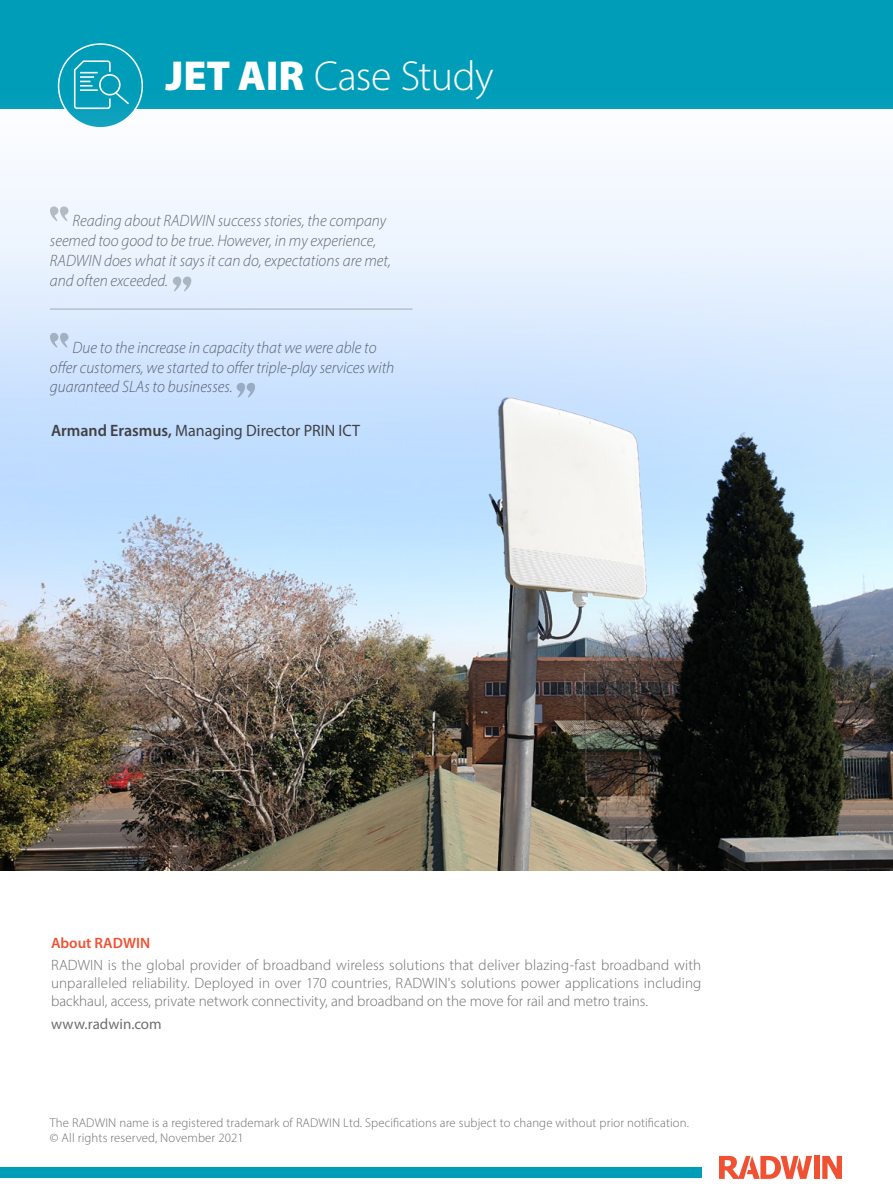
<style>
.page{position:relative;width:893px;height:1191px;background:#fff}
.page>*{position:absolute;margin:0;border:0;box-sizing:border-box;transform-origin:0 0}
.t1{font:300 42px "Myriad Pro";letter-spacing:-.015em;color:#fff}
.t2{font:italic 300 16.5px/19.8px "Myriad Pro";color:#6d6e71;scale:.95 1}
.t3{font:16.5px "Myriad Pro";color:#414042}
.t4{font:300 15px/18px "Myriad Pro";color:#6d6e71;text-align:justify}
.t5{font:15px "Myriad Pro";letter-spacing:.005em;color:#6d6e71}
.t6{font:600 15px "Myriad Pro";color:#f05133}
.t7{font:300 12.75px/15px "Myriad Pro";letter-spacing:.01em;color:#6d6e71}
.s1{font-weight:900}
.s2{font-weight:600}
</style>
<div class="page">
<div style="left:0;top:1167px;width:701px;height:11px;background:#009db9"></div>
<div style="left:0;top:0;width:893px;height:108px;background:#009db9"></div>
<div style="left:814px;top:1155px;width:6px;height:23px;background:#f05133"></div>
<svg style="left:822px;top:1155px;width:20px;height:23px"></svg>
<svg style="left:719px;top:1155px;width:93px;height:23px"></svg>
<svg style="left:74px;top:60px;width:47px;height:27px"></svg>
<svg style="left:0;top:87px;width:893px;height:154px;fill:#f4f8ff"></svg>
<img style="left:0;top:241px;width:893px;height:629px">
<img style="left:72px;top:241px;width:767px;height:628px">
<svg style="left:50px;top:206px;width:19px;height:15px"></svg>
<svg style="left:173px;top:276px;width:19px;height:15px"></svg>
<svg style="left:50px;top:333px;width:19px;height:15px"></svg>
<svg style="left:236px;top:383px;width:19px;height:15px"></svg>
<hr style="left:50px;top:309px;width:362px;height:1px;background:#a7a9ac">
<h1 class="t1" style="left:165px;top:51px;width:330px"><span class="s1">JET AIR</span> Case Study</h1>
<p class="t2" style="left:50px;top:211px;width:360px;text-indent:23px">Reading about RADWIN success stories, the company seemed too good to be true. However in, my experience, RADWIN does what it says it can do, expectations are met, and often exceeded.</p>
<p class="t2" style="left:50px;top:337px;width:364px;text-indent:23px">Due to the increase in capacity that we were able to offer customers, we started to offer triple-play services with guaranteed SLAs to businesses.</p>
<p class="t3" style="left:51px;top:420px;width:311px"><span class="s2">Armand Erasmus,</span> Managing Director PRIN ICT</p>
<p class="t6" style="left:51px;top:933px;width:101px">About RADWIN</p>
<p class="t4" style="left:51px;top:956px;width:652px">RADWIN is the global provider of broadband wireless solutions that deliver blazing-fast broadband with unparalleled reliability. Deployed in over 170 countries, RADWIN s' solutions power applications including backhaul, access, private network connectivity, and broadband on the move for rail and metro trains.</p>
<p class="t5" style="left:51px;top:1015px;width:112px">www.radwin.com</p>
<p class="t7" style="left:50px;top:1114px;width:640px">The RADWIN name is a registered trademark of RADWIN Ltd. Specifications are subject to change without prior notification. © All rights reserved, November 2021</p>
</div>
